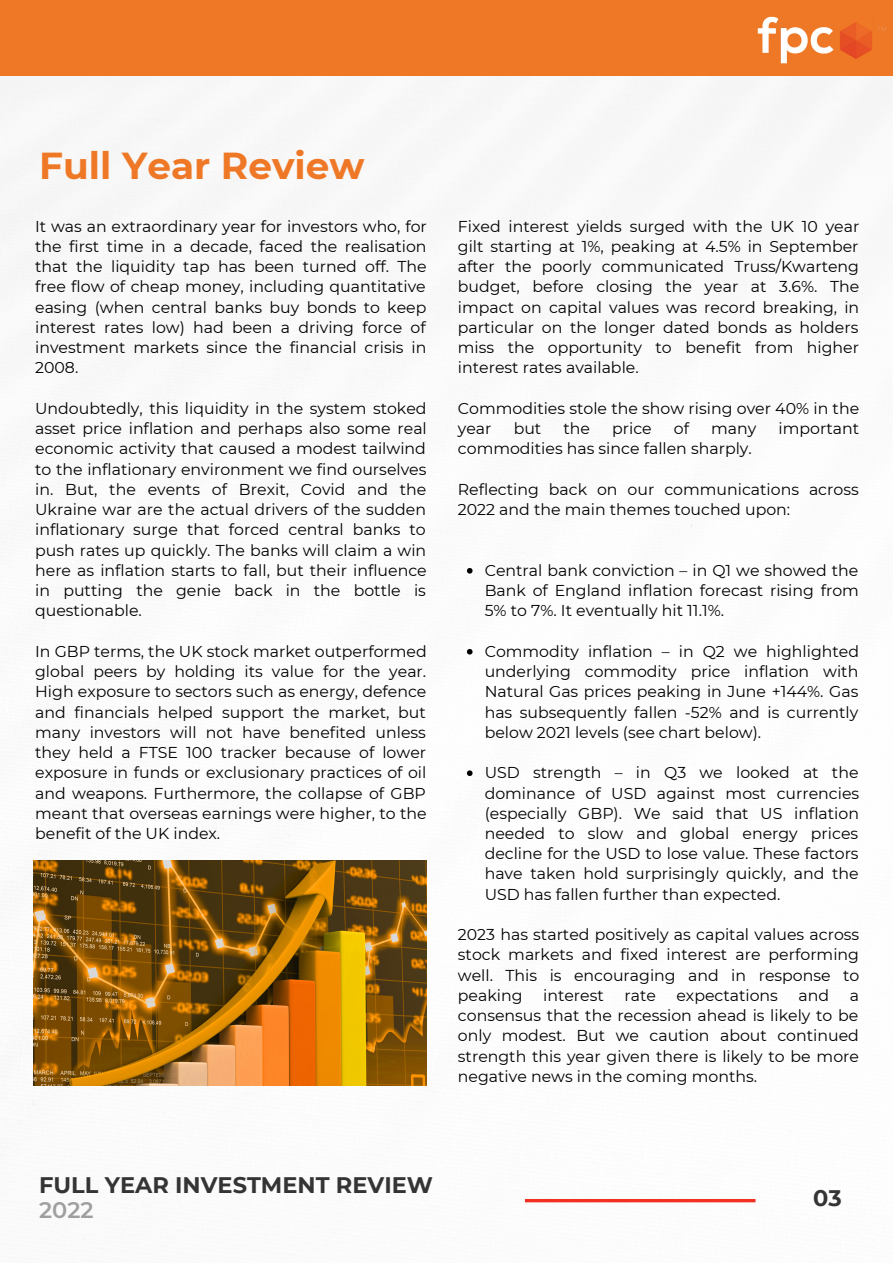
<style>
.page{position:relative;width:893px;height:1264px;background:#fff}
.page>*{position:absolute;margin:0;border:0;box-sizing:border-box;transform-origin:0 0}
.t1{font:700 37.5px "Montserrat";color:#ef7827}
.t2{font:700 22.5px "Montserrat";color:#343434}
.t3{font:600 22.5px "Montserrat";color:#9f9f9f}
.t4{font:15.75px/20.2px "Montserrat";color:#000;text-align:justify}
</style>
<div class="page">
<div style="left:0;top:0;width:892px;height:75px;background:#ef7827"></div>
<svg style="left:525px;top:1198px;width:230px;height:4px"></svg>
<img style="left:33px;top:860px;width:393px;height:225px">
<svg style="left:467px;top:568px;width:5px;height:5px"></svg>
<svg style="left:467px;top:649px;width:5px;height:5px"></svg>
<svg style="left:467px;top:770px;width:5px;height:6px"></svg>
<img style="left:757px;top:16px;width:129px;height:48px">
<h1 class="t1" style="left:39px;top:143px;width:327px">Full Year Review</h1>
<p class="t4" style="left:35px;top:216px;width:393px">It was an extraordinary year for investors who, for the first time in a decade, faced the realisation that the liquidity tap has been turned off. The free flow of cheap money, including quantitative easing (when central banks buy bonds to keep interest rates low) had been a driving force of investment markets since the financial crisis in 2008.</p>
<p class="t4" style="left:35px;top:398px;width:393px">Undoubtedly, this liquidity in the system stoked asset price inflation and perhaps also some real economic activity that caused a modest tailwind to the inflationary environment we find ourselves in. But, the events of Brexit, Covid and the Ukraine war are the actual drivers of the sudden inflationary surge that forced central banks to push rates up quickly. The banks will claim a win here as inflation starts to fall, but their influence in putting the genie back in the bottle is questionable.</p>
<p class="t4" style="left:35px;top:641px;width:393px">In GBP terms, the UK stock market outperformed global peers by holding its value for the year.<br>High exposure to sectors such as energy, defence and financials helped support the market, but many investors will not have benefited unless they held a FTSE 100 tracker because of lower exposure in funds or exclusionary practices of oil and weapons. Furthermore, the collapse of GBP meant that overseas earnings were higher, to the benefit of the UK index.</p>
<p class="t4" style="left:458px;top:216px;width:403px">Fixed interest yields surged with the UK 10 year gilt starting at 1%, peaking at 4.5% in September after the poorly communicated Truss/Kwarteng budget, before closing the year at 3.6%. The impact on capital values was record breaking, in particular on the longer dated bonds as holders miss the opportunity to benefit from higher interest rates available.</p>
<p class="t4" style="left:458px;top:398px;width:402px">Commodities stole the show rising over 40% in the year</p>
<p class="t4" style="left:513px;top:418px;width:29px">but</p>
<p class="t4" style="left:563px;top:418px;width:28px">the</p>
<p class="t4" style="left:612px;top:418px;width:41px">price</p>
<p class="t4" style="left:673px;top:418px;width:17px">of</p>
<p class="t4" style="left:711px;top:418px;width:47px">many</p>
<p class="t4" style="left:778px;top:418px;width:82px">important</p>
<p class="t4" style="left:458px;top:438px;width:295px">commodities has since fallen sharply.</p>
<p class="t4" style="left:458px;top:479px;width:402px">Reflecting back on our communications across<br>2022 and the main themes touched upon:</p>
<p class="t4" style="left:484px;top:560px;width:376px">Central bank conviction – in Q1 we showed the Bank of England inflation forecast rising from 5% to 7%. It eventually hit 11.1%.</p>
<p class="t4" style="left:484px;top:641px;width:376px">Commodity inflation – in Q2 we highlighted underlying commodity price inflation with Natural Gas prices peaking in June +144%. Gas has subsequently fallen -52% and is currently below 2021 levels (see chart below).</p>
<p class="t4" style="left:484px;top:762px;width:376px">USD strength – in Q3 we looked at the dominance of USD against most currencies (especially GBP). We said that US inflation needed to slow and global energy prices decline for the USD to lose value. These factors have taken hold surprisingly quickly, and the USD has fallen further than expected.</p>
<p class="t4" style="left:458px;top:924px;width:403px">2023 has started positively as capital values across stock markets and fixed interest are performing well. This is encouraging and in response to peaking</p>
<p class="t4" style="left:543px;top:985px;width:62px">interest</p>
<p class="t4" style="left:624px;top:985px;width:33px">rate</p>
<p class="t4" style="left:676px;top:985px;width:103px">expectations</p>
<p class="t4" style="left:798px;top:985px;width:32px">and</p>
<p class="t4" style="left:458px;top:985px;width:402px;text-indent:392px">a consensus that the recession ahead is likely to be only modest. But we caution about continued strength this year given there is likely to be more negative news in the coming months.</p>
<h2 class="t2" style="left:39px;top:1171px;width:395px">FULL YEAR INVESTMENT REVIEW</h2>
<h2 class="t3" style="left:39px;top:1196px;width:56px">2022</h2>
<h2 class="t2" style="left:813px;top:1183px;width:30px">03</h2>
</div>
